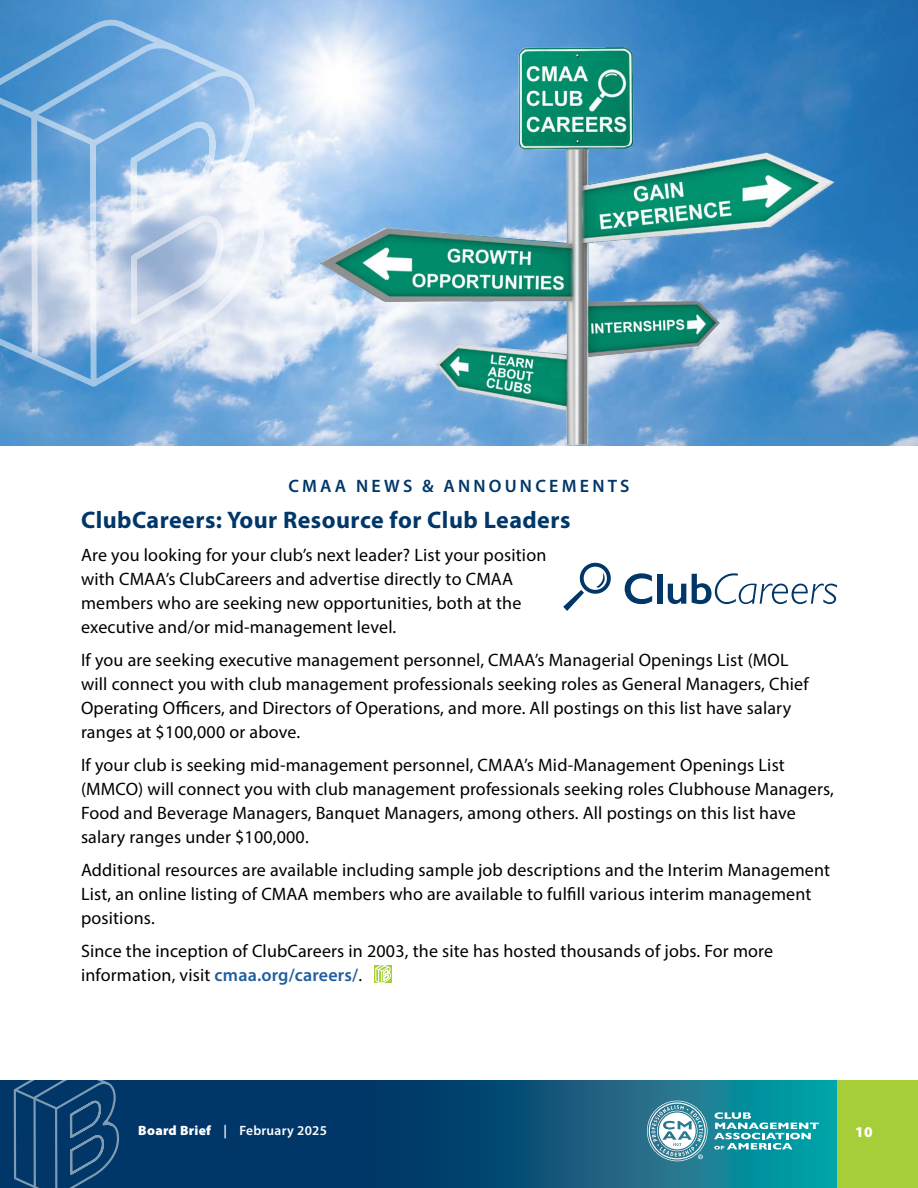
<style>
.page{position:relative;width:918px;height:1188px;background:#fff}
.page>*{position:absolute;margin:0;border:0;box-sizing:border-box;transform-origin:0 0}
.HeadA{font:700 24px "Myriad Pro";letter-spacing:.02em;color:#003768}
.BodyA{font:18px/24px "Myriad Pro";letter-spacing:.01em;color:#000}
.HeadA_What_s_hot{font:600 18px "Myriad Pro";letter-spacing:.18em;color:#003768}
.t1{font:900 15px "Myriad Pro";color:#fff}
.t2{font:600 13.5px "Myriad Pro";letter-spacing:.02em;color:#fff}
.s1{font-weight:600;color:#215e9e}
.s2{font-weight:900}
.s3{font-weight:400;font-size:21px;color:#000}
</style>
<div class="page">
<svg style="left:0;top:1080px;width:837px;height:108px;background:#075077"></svg>
<div style="left:837px;top:1080px;width:81px;height:108px;background:#a6ce39"></div>
<svg style="left:647px;top:1101px;width:61px;height:60px"></svg>
<svg style="left:714px;top:1112px;width:105px;height:38px"></svg>
<svg style="left:12px;top:1080px;width:108px;height:108px;background:#134673"></svg>
<div style="left:374px;top:965px;width:17px;height:17px;background:#a6ce39"></div>
<svg style="left:375px;top:965px;width:16px;height:17px"></svg>
<img style="left:0;top:0;width:918px;height:445px">
<svg style="left:563px;top:563px;width:48px;height:48px"></svg>
<svg style="left:625px;top:573px;width:27px;height:31px"></svg>
<div style="left:657px;top:574px;width:5px;height:30px;background:#003768"></div>
<svg style="left:668px;top:584px;width:18px;height:20px"></svg>
<svg style="left:692px;top:573px;width:145px;height:31px"></svg>
<img style="left:312px;top:44px;width:532px;height:401px">
<svg style="left:85px;top:67px;width:183px;height:327px"></svg>
<svg style="left:0;top:339px;width:101px;height:53px;background:#67a0d3"></svg>
<svg style="left:0;top:20px;width:240px;height:319px;background:#9cc0e2"></svg>
<p class="HeadA_What_s_hot" style="left:288px;top:474px;width:343px">CMAA NEWS &amp; ANNOUNCEMENTS</p>
<p class="HeadA" style="left:81px;top:504px;width:491px">ClubCareers: Your Resource for Club Leaders</p>
<p class="BodyA" style="left:81px;top:543px;width:467px">Are you looking for your club’s next leader? List your position with CMAA’s ClubCareers and advertise directly to CMAA members who are seeking new opportunities, both at the executive and/or mid-management level.</p>
<p class="BodyA" style="left:81px;top:648px;width:729px">If you are seeking executive management personnel, CMAA’s Managerial Openings List (MOL will connect you with club management professionals seeking roles as General Managers, Chief Operating Officers, and Directors of Operations, and more. All postings on this list have salary ranges at $100,000 or above.</p>
<p class="BodyA" style="left:81px;top:753px;width:754px">If your club is seeking mid-management personnel, CMAA’s Mid-Management Openings List (MMCO) will connect you with club management professionals seeking roles Clubhouse Managers, Food and Beverage Managers, Banquet Managers, among others. All postings on this list have salary ranges under $100,000.</p>
<p class="BodyA" style="left:81px;top:858px;width:751px">Additional resources are available including sample job descriptions and the Interim Management<br>List, an online listing of CMAA members who are available to fulfill various interim management positions.</p>
<p class="BodyA" style="left:81px;top:939px;width:694px">Since the inception of ClubCareers in 2003, the site has hosted thousands of jobs. For more information, visit <span class="s1">cmaa.org/careers/</span>.</p>
<p class="t2" style="left:138px;top:1122px;width:190px"><span class="s2">Board Brief</span> <span class="s3">1a</span>| February 2025</p>
<p class="t1" style="left:855px;top:1122px;width:19px">10</p>
</div>
